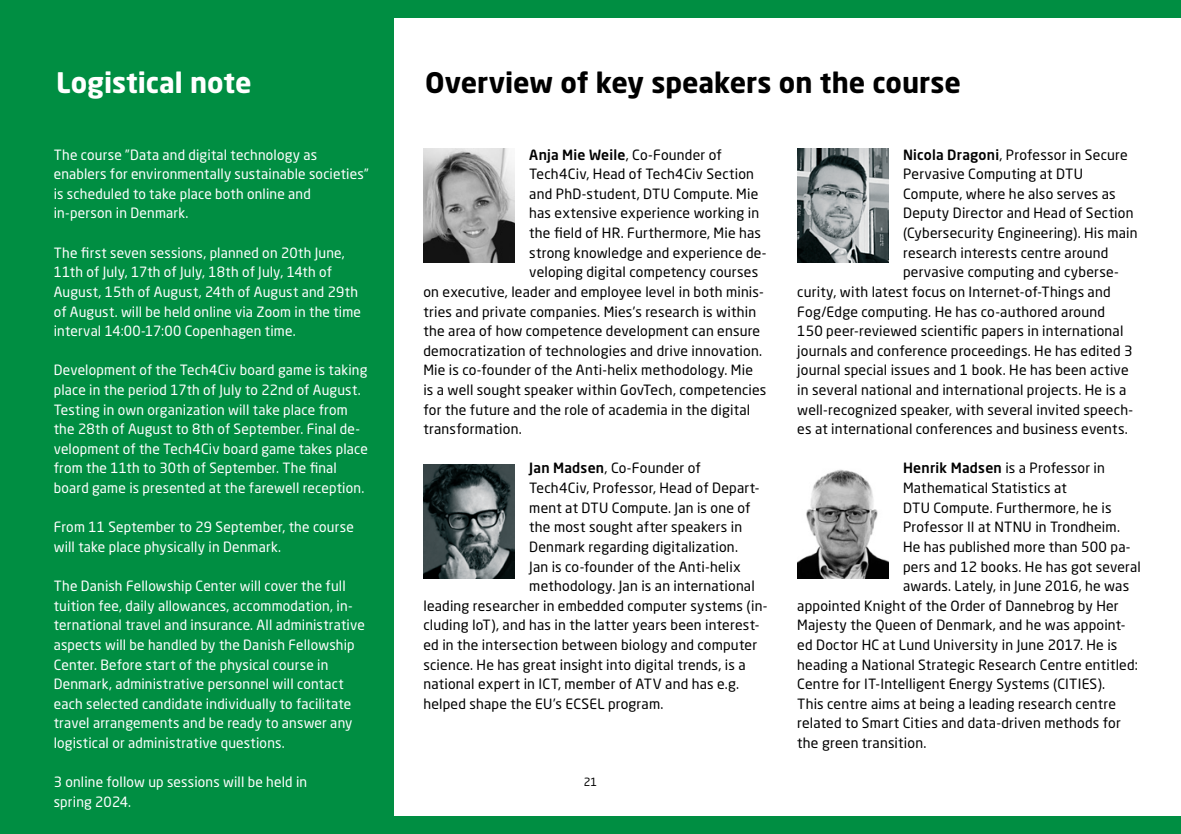
<style>
.page{position:relative;width:1181px;height:834px;background:#fff}
.page>*{position:absolute;margin:0;border:0;box-sizing:border-box;transform-origin:0 0}
.t1{font:700 28px "Neo Sans Pro";letter-spacing:-.005em;color:#000}
.t2{font:700 28px "Neo Sans Pro";color:#fff}
.t3{font:14px "Neo Sans Pro";letter-spacing:.015em;color:#000}
.t4{font:14px/19.6px "Neo Sans Pro";letter-spacing:.01em;color:#fff}
.t5{font:11.2px "Neo Sans Pro";color:#000}
.s1{font-weight:500}
</style>
<div class="page">
<div style="left:0;top:0;width:1181px;height:17px;background:#008e42"></div>
<div style="left:0;top:816px;width:1181px;height:17px;background:#008e42"></div>
<img style="left:423px;top:464px;width:91px;height:114px">
<img style="left:797px;top:149px;width:91px;height:114px">
<img style="left:423px;top:149px;width:91px;height:114px">
<img style="left:797px;top:469px;width:91px;height:109px">
<div style="left:0;top:0;width:394px;height:831px;background:#008e42"></div>
<h1 class="t2" style="left:56px;top:65px;width:197px">Logistical note</h1>
<p class="t4" style="left:54px;top:144px;width:316px">The course ”Data and digital technology as enablers for environmentally sustainable societies” is scheduled to take place both online and in-person in Denmark.</p>
<p class="t4" style="left:54px;top:242px;width:309px">The first seven sessions, planned on 20th June, 11th of July, 17th of July, 18th of July, 14th of August, 15th of August, 24th of August and 29th of August. will be held online via Zoom in the time interval 14:00-17:00 Copenhagen time.</p>
<p class="t4" style="left:54px;top:360px;width:316px">Development of the Tech4Civ board game is taking place in the period 17th of July to 22nd of August.<br>Testing in own organization will take place from the 28th of August to 8th of September. Final de&shy;velopment of the Tech4Civ board game takes place from the 11th to 30th of September. The final board game is presented at the farewell reception.</p>
<p class="t4" style="left:54px;top:517px;width:302px">From 11 September to 29 September, the course will take place physically in Denmark.</p>
<p class="t4" style="left:54px;top:576px;width:313px">The Danish Fellowship Center will cover the full tuition fee, daily allowances, accommodation, in&shy;ternational travel and insurance. All administrative aspects will be handled by the Danish Fellowship Center. Before start of the physical course in Denmark, administrative personnel will contact each selected candidate individually to facilitate travel arrangements and be ready to answer any logistical or administrative questions.</p>
<p class="t4" style="left:54px;top:772px;width:255px">3 online follow up sessions will be held in spring 2024.</p>
<h1 class="t1" style="left:425px;top:65px;width:537px">Overview of key speakers on the course</h1>
<p class="t3" style="left:529px;top:146px;width:194px"><span class="s1">Anja Mie Weile</span>, Co-Founder of</p>
<p class="t3" style="left:529px;top:165px;width:226px">Tech4Civ, Head of Tech4Civ Section</p>
<p class="t3" style="left:529px;top:185px;width:230px">and PhD-student, DTU Compute. Mie</p>
<p class="t3" style="left:529px;top:205px;width:231px">has extensive experience working in</p>
<p class="t3" style="left:529px;top:224px;width:233px">the field of HR. Furthermore, Mie has</p>
<p class="t3" style="left:529px;top:244px;width:239px">strong knowledge and experience de-</p>
<p class="t3" style="left:529px;top:263px;width:230px">veloping digital competency courses</p>
<p class="t3" style="left:423px;top:283px;width:342px">on executive, leader and employee level in both minis-</p>
<p class="t3" style="left:423px;top:303px;width:334px">tries and private companies. Mies’s research is within</p>
<p class="t3" style="left:423px;top:322px;width:338px">the area of how competence development can ensure</p>
<p class="t3" style="left:423px;top:342px;width:340px">democratization of technologies and drive innovation.</p>
<p class="t3" style="left:423px;top:361px;width:331px">Mie is co-founder of the Anti-helix methodology. Mie</p>
<p class="t3" style="left:423px;top:381px;width:344px">is a well sought speaker within GovTech, competencies</p>
<p class="t3" style="left:423px;top:401px;width:328px">for the future and the role of academia in the digital</p>
<p class="t3" style="left:423px;top:420px;width:100px">transformation.</p>
<p class="t3" style="left:529px;top:459px;width:173px"><span class="s1">Jan Madsen</span>, Co-Founder of</p>
<p class="t3" style="left:529px;top:479px;width:232px">Tech4Civ, Professor, Head of Depart-</p>
<p class="t3" style="left:529px;top:499px;width:223px">ment at DTU Compute. Jan is one of</p>
<p class="t3" style="left:529px;top:518px;width:214px">the most sought after speakers in</p>
<p class="t3" style="left:529px;top:538px;width:210px">Denmark regarding digitalization.</p>
<p class="t3" style="left:529px;top:557px;width:213px">Jan is co-founder of the Anti-helix</p>
<p class="t3" style="left:529px;top:577px;width:227px">methodology. Jan is an international</p>
<p class="t3" style="left:423px;top:597px;width:345px">leading researcher in embedded computer systems (in-</p>
<p class="t3" style="left:423px;top:616px;width:337px">cluding IoT), and has in the latter years been interest-</p>
<p class="t3" style="left:423px;top:636px;width:335px">ed in the intersection between biology and computer</p>
<p class="t3" style="left:423px;top:655px;width:324px">science. He has great insight into digital trends, is a</p>
<p class="t3" style="left:423px;top:675px;width:317px">national expert in ICT, member of ATV and has e.g.</p>
<p class="t3" style="left:423px;top:695px;width:242px">helped shape the EU’s ECSEL program.</p>
<p class="t5" style="left:584px;top:775px;width:15px">21</p>
<p class="t3" style="left:903px;top:146px;width:226px"><span class="s1">Nicola Dragoni</span>, Professor in Secure</p>
<p class="t3" style="left:903px;top:165px;width:181px">Pervasive Computing at DTU</p>
<p class="t3" style="left:903px;top:185px;width:214px">Compute, where he also serves as</p>
<p class="t3" style="left:903px;top:205px;width:232px">Deputy Director and Head of Section</p>
<p class="t3" style="left:903px;top:224px;width:236px">(Cybersecurity Engineering). His main</p>
<p class="t3" style="left:903px;top:244px;width:207px">research interests centre around</p>
<p class="t3" style="left:903px;top:263px;width:217px">pervasive computing and cyberse-</p>
<p class="t3" style="left:797px;top:283px;width:315px">curity, with latest focus on Internet-of-Things and</p>
<p class="t3" style="left:797px;top:303px;width:309px">Fog/Edge computing. He has co-authored around</p>
<p class="t3" style="left:797px;top:322px;width:328px">150 peer-reviewed scientific papers in international</p>
<p class="t3" style="left:797px;top:342px;width:337px">journals and conference proceedings. He has edited 3</p>
<p class="t3" style="left:797px;top:361px;width:333px">journal special issues and 1 book. He has been active</p>
<p class="t3" style="left:797px;top:381px;width:331px">in several national and international projects. He is a</p>
<p class="t3" style="left:797px;top:401px;width:337px">well-recognized speaker, with several invited speech-</p>
<p class="t3" style="left:797px;top:420px;width:332px">es at international conferences and business events.</p>
<p class="t3" style="left:903px;top:459px;width:203px"><span class="s1">Henrik Madsen</span> is a Professor in</p>
<p class="t3" style="left:903px;top:479px;width:165px">Mathematical Statistics at</p>
<p class="t3" style="left:903px;top:499px;width:210px">DTU Compute. Furthermore, he is</p>
<p class="t3" style="left:903px;top:518px;width:218px">Professor II at NTNU in Trondheim.</p>
<p class="t3" style="left:903px;top:538px;width:229px">He has published more than 500 pa-</p>
<p class="t3" style="left:903px;top:557px;width:239px">pers and 12 books. He has got several</p>
<p class="t3" style="left:903px;top:577px;width:228px">awards. Lately, in June 2016, he was</p>
<p class="t3" style="left:797px;top:597px;width:323px">appointed Knight of the Order of Dannebrog by Her</p>
<p class="t3" style="left:797px;top:616px;width:330px">Majesty the Queen of Denmark, and he was appoint-</p>
<p class="t3" style="left:797px;top:636px;width:322px">ed Doctor HC at Lund University in June 2017. He is</p>
<p class="t3" style="left:797px;top:655px;width:342px">heading a National Strategic Research Centre entitled:</p>
<p class="t3" style="left:797px;top:675px;width:309px">Centre for IT-Intelligent Energy Systems (CITIES).</p>
<p class="t3" style="left:797px;top:695px;width:320px">This centre aims at being a leading research centre</p>
<p class="t3" style="left:797px;top:714px;width:325px">related to Smart Cities and data-driven methods for</p>
<p class="t3" style="left:797px;top:734px;width:131px">the green transition.</p>
</div>
